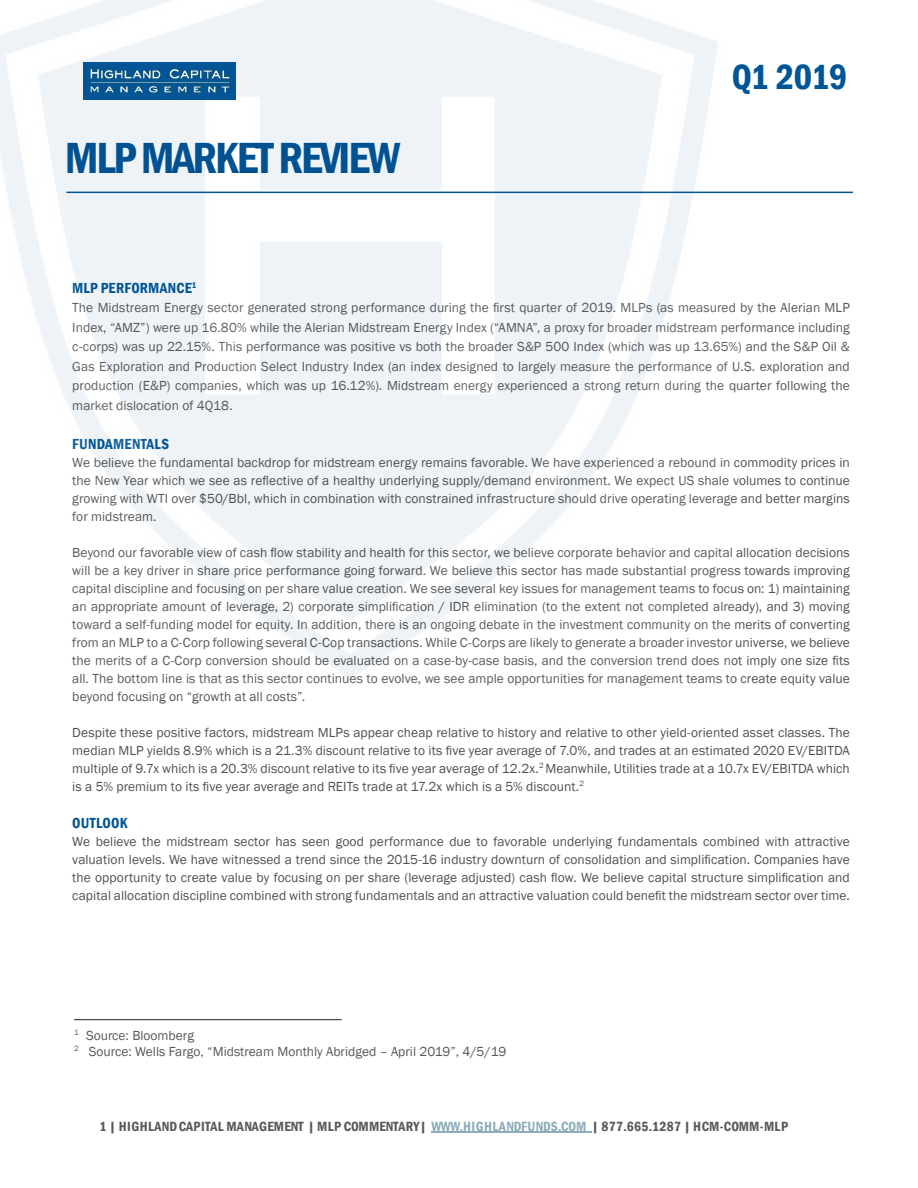
<style>
.page{position:relative;width:918px;height:1188px;background:#fff}
.page>*{position:absolute;margin:0;border:0;box-sizing:border-box;transform-origin:0 0}
.t1{font:600 condensed 44.85px "Franklin Gothic";letter-spacing:-.05em;color:#005192}
.t2{font:600 condensed 36px "Franklin Gothic";letter-spacing:-.02em;color:#005596}
.t3{font:600 condensed 15px "Franklin Gothic";letter-spacing:.015em;color:#005595}
.t4{font:600 condensed 13.65px "Franklin Gothic";letter-spacing:.02em;color:#595959}
.t5{font:13.5px/18px "Franklin Gothic";letter-spacing:.005em;color:#505050;text-align:justify}
.t6{font:13.5px/19.5px "Franklin Gothic";color:#57585a;text-align:justify}
.s1{color:#8dadb8}
</style>
<div class="page">
<img style="left:0;top:0;width:733px;height:678px">
<img style="left:84px;top:62px;width:151px;height:38px">
<hr style="left:66px;top:192px;width:787px;height:1px;background:#005596">
<hr style="left:74px;top:1019px;width:268px;height:1px;background:#231f20">
<hr style="left:431px;top:1132px;width:161px;height:1px;background:#8dadb8">
<p class="t1" style="left:65px;top:128px;width:336px">MLP MARKET REVIEW</p>
<p class="t2" style="left:732px;top:52px;width:117px">Q1 2019</p>
<p class="t3" style="left:72px;top:278px;width:126px">MLP PERFORMANCE<sup>1</sup></p>
<p class="t6" style="left:72px;top:298px;width:779px">The Midstream Energy sector generated strong performance during the first quarter of 2019. MLPs (as measured by the Alerian MLP Index, “AMZ”) were up 16.80% while the Alerian Midstream Energy Index (“AMNA”, a proxy for broader midstream performance including c-corps) was up 22.15%. This performance was positive vs both the broader S&amp;P 500 Index (which was up 13.65%) and the S&amp;P Oil &amp; Gas Exploration and Production Select Industry Index (an index designed to largely measure the performance of U.S. exploration and production (E&amp;P) companies, which was up 16.12%). Midstream energy experienced a strong return during the quarter following the market dislocation of 4Q18.</p>
<p class="t3" style="left:72px;top:434px;width:98px">FUNDAMENTALS</p>
<p class="t5" style="left:72px;top:453px;width:779px">We believe the fundamental backdrop for midstream energy remains favorable. We have experienced a rebound in commodity prices in the New Year which we see as reflective of a healthy underlying supply/demand environment. We expect US shale volumes to continue growing with WTI over $50/Bbl, which in combination with constrained infrastructure should drive operating leverage and better margins for midstream.</p>
<p class="t5" style="left:72px;top:543px;width:779px">Beyond our favorable view of cash flow stability and health for this sector, we believe corporate behavior and capital allocation decisions will be a key driver in share price performance going forward. We believe this sector has made substantial progress towards improving capital discipline and focusing on per share value creation. We see several key issues for management teams to focus on: 1) maintaining an appropriate amount of leverage, 2) corporate simplification / IDR elimination (to the extent not completed already), and 3) moving toward a self-funding model for equity. In addition, there is an ongoing debate in the investment community on the merits of converting from an MLP to a C-Corp following several C-Cop transactions. While C-Corps are likely to generate a broader investor universe, we believe the merits of a C-Corp conversion should be evaluated on a case-by-case basis, and the conversion trend does not imply one size fits all. The bottom line is that as this sector continues to evolve, we see ample opportunities for management teams to create equity value beyond focusing on “growth at all costs”.</p>
<p class="t5" style="left:72px;top:723px;width:779px">Despite these positive factors, midstream MLPs appear cheap relative to history and relative to other yield-oriented asset classes. The median MLP yields 8.9% which is a 21.3% discount relative to its five year average of 7.0%, and trades at an estimated 2020 EV/EBITDA multiple of 9.7x which is a 20.3% discount relative to its five year average of 12.2x.<sup>2</sup> Meanwhile, Utilities trade at a 10.7x EV/EBITDA which is a 5% premium to its five year average and REITs trade at 17.2x which is a 5% discount.<sup>2</sup></p>
<p class="t3" style="left:72px;top:813px;width:57px">OUTLOOK</p>
<p class="t5" style="left:72px;top:833px;width:779px">We believe the midstream sector has seen good performance due to favorable underlying fundamentals combined with attractive valuation levels. We have witnessed a trend since the 2015-16 industry downturn of consolidation and simplification. Companies have the opportunity to create value by focusing on per share (leverage adjusted) cash flow. We believe capital structure simplification and capital allocation discipline combined with strong fundamentals and an attractive valuation could benefit the midstream sector over time.</p>
<p class="t6" style="left:74px;top:1026px;width:121px"><sup>1</sup> Source: Bloomberg</p>
<p class="t6" style="left:74px;top:1042px;width:434px"><sup>2</sup> Source: Wells Fargo, “Midstream Monthly Abridged – April 2019”, 4/5/19</p>
<p class="t4" style="left:100px;top:1117px;width:690px">1 | HIGHLAND CAPITAL MANAGEMENT | MLP COMMENTARY| <span class="s1">WWW.HIGHLANDFUNDS.COM</span> | 877.665.1287 | HCM-COMM-MLP</p>
</div>
